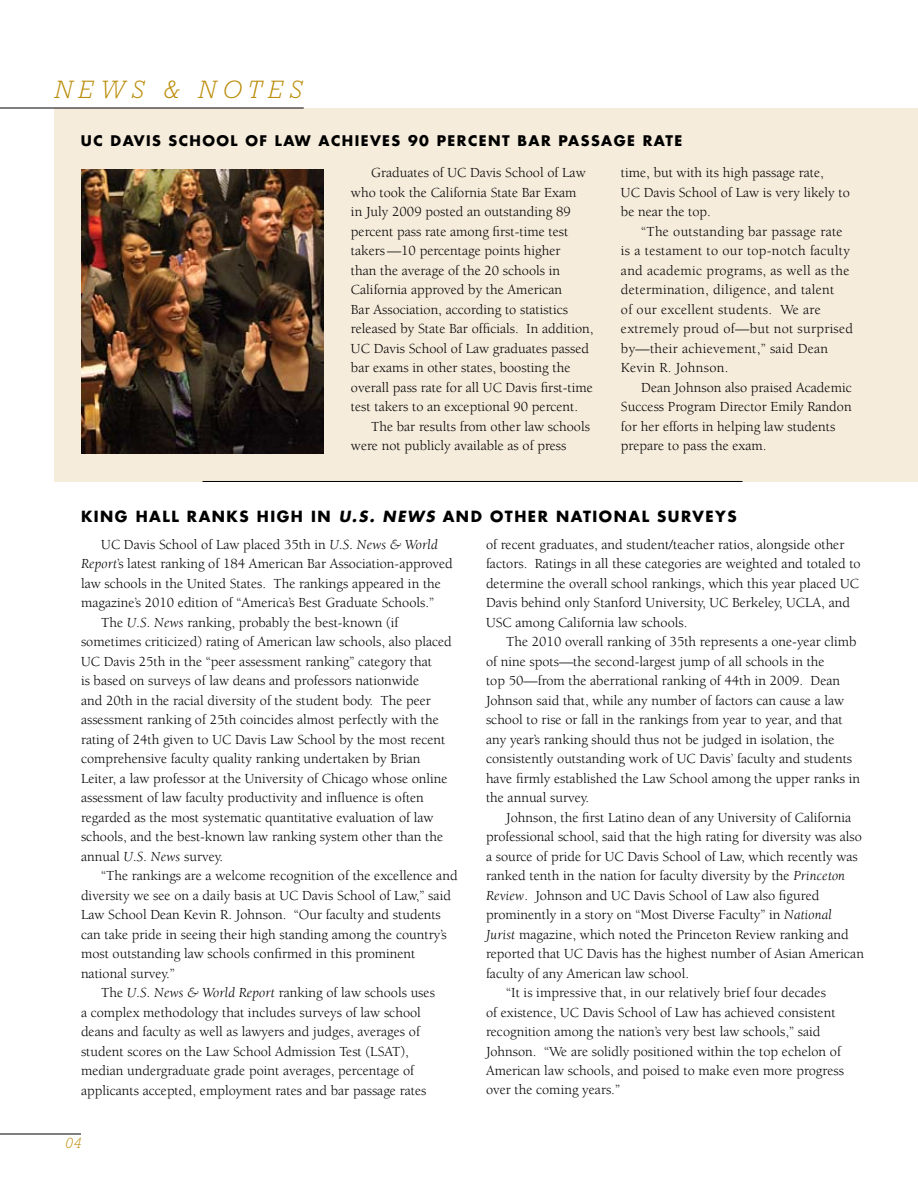
<style>
.page{position:relative;width:918px;height:1188px;background:#fff}
.page>*{position:absolute;margin:0;border:0;box-sizing:border-box;transform-origin:0 0}
.t1{font:italic 300 25.5px "Rockwell Std";letter-spacing:.26em;color:#bb8d0a}
.t2{font:700 15px "Futura Std";letter-spacing:.1em;color:#000}
.t3{font:italic 300 15px "Rockwell Std";color:#bb8d0a}
.t4{font:14.25px/19.5px "Berkeley";color:#000}
.t5{font:14.25px/19.5px "Berkeley";letter-spacing:.02em;color:#000}
.t6{font:700 14.25px "Futura Std";letter-spacing:.1em;color:#000}
.s1{font-style:italic}
</style>
<div class="page">
<div style="left:54px;top:108px;width:864px;height:374px;background:#f6ecdc"></div>
<hr style="left:202px;top:481px;width:540px;height:1px;background:#000">
<hr style="left:0;top:108px;width:304px;height:1px;background:#000">
<img style="left:81px;top:170px;width:243px;height:284px">
<hr style="left:0;top:1134px;width:81px;height:1px;background:#000">
<h1 class="t1" style="left:54px;top:75px;width:249px">NEW S &amp; NOTES</h1>
<p class="t6" style="left:81px;top:131px;width:12px">UC</p>
<p class="t6" style="left:111px;top:131px;width:573px">DAVIS SCHOOL OF LAW ACHIEVES 90 PERCENT BAR PASSAGE RATE</p>
<p class="t4" style="left:351px;top:163px;width:244px;text-indent:20px">Graduates of UC Davis School of Law who took the California State Bar Exam<br>in July 2009 posted an outstanding 89 percent pass rate among first-time test takers —10 percentage points higher<br>than the average of the 20 schools in California approved by the American<br>Bar Association, according to statistics released by State Bar officials. In addition, UC Davis School of Law graduates passed bar exams in other states, boosting the overall pass rate for all UC Davis first-time test takers to an exceptional 90 percent.</p>
<p class="t4" style="left:351px;top:417px;width:241px;text-indent:20px">The bar results from other law schools were not publicly available as of press</p>
<p class="t4" style="left:351px;top:164px;width:239px;text-indent:20px">A cover story in the March 2009 issue of <span class="s1">Nati nal Jurist</span> magazine praised King Hall as having on of the most verse faculties of any American law school.<br>The article, “The Se rch for he Missing Voices,” features an interview with Dean Kevin R. Johnson on the Law School’s diversity and describes ways in which<br>it contributes to a posit ve relationship between students and faculty and the overall excellenc of King Hall.</p>
<p class="t4" style="left:351px;top:378px;width:237px;text-align:justify;text-indent:20px">UC Davis Sch ol of Law ranked tenth in he country and firs among California law schools for faculty diversity in</p>
<p class="t4" style="left:621px;top:163px;width:230px">time, but with its high passage rate,<br>UC Davis School of Law is very likely to be near the top.</p>
<p class="t5" style="left:621px;top:222px;width:234px;text-indent:20px">“The outstanding bar passage rate is a testament to our top-notch faculty and academic programs, as well as the determination, diligence, and talent<br>of our excellent students. We are extremely proud of—but not surprised by—their achievement,” said Dean Kevin R. Johnson.</p>
<p class="t4" style="left:621px;top:378px;width:232px;text-indent:20px">Dean Johnson also praised Academic Success Program Director Emily Randon for her efforts in helping law students prepare to pass the exam.</p>
<p class="t4" style="left:621px;top:164px;width:221px"><span class="s1">Princeton Review</span>’s recent a sessment of “Best Law</p>
<p class="t4" style="left:719px;top:183px;width:132px">s 2009,” and King Hall</p>
<p class="t4" style="left:621px;top:222px;width:225px">any U.S. law school, the National Jurist</p>
<p class="t4" style="left:621px;top:242px;width:74px">articl notes.</p>
<p class="t4" style="left:641px;top:261px;width:181px">“Having role models on the law</p>
<p class="t4" style="left:621px;top:281px;width:232px">faculty from all differ t backgrounds as</p>
<p class="t4" style="left:621px;top:300px;width:219px">their teach rs better prepares stud nts</p>
<p class="t4" style="left:621px;top:320px;width:230px">for the practice of law in an increasingly</p>
<p class="t4" style="left:621px;top:339px;width:228px">diverse society,” said Dean Johnson. “By</p>
<p class="t4" style="left:621px;top:378px;width:231px">throughout the curriculum, students of color learn th t it is possible for them to be lawy rs and possibly law professors.”</p>
<p class="t2" style="left:81px;top:507px;width:389px">KING HALL RANKS HIGH IN <span class="s1">U.S. NEWS</span> AND</p>
<p class="t2" style="left:490px;top:507px;width:248px">OTHER NATIONAL SURVEYS</p>
<p class="t4" style="left:101px;top:535px;width:338px">UC Davis School of Law placed 35th in <span class="s1">U.S. News &amp; World</span></p>
<p class="t4" style="left:81px;top:554px;width:373px"><span class="s1">Report</span>’s latest ranking of 184 American Bar Association-approved</p>
<p class="t4" style="left:81px;top:574px;width:361px">law schools in the United States. The rankings appeared in the</p>
<p class="t4" style="left:81px;top:593px;width:355px">magazine’s 2010 edition of “America’s Best Graduate Schools.”</p>
<p class="t4" style="left:101px;top:613px;width:299px">The <span class="s1">U.S. News</span> ranking, probably the best-known (if</p>
<p class="t4" style="left:81px;top:632px;width:372px">sometimes criticized) rating of American law schools, also placed</p>
<p class="t4" style="left:81px;top:652px;width:353px">UC Davis 25th in the “peer assessment ranking” category that</p>
<p class="t4" style="left:81px;top:671px;width:340px">is based on surveys of law deans and professors nationwide</p>
<p class="t4" style="left:81px;top:691px;width:351px">and 20th in the racial diversity of the student body. The peer</p>
<p class="t4" style="left:81px;top:710px;width:359px">assessment ranking of 25th coincides almost perfectly with the</p>
<p class="t4" style="left:81px;top:730px;width:366px">rating of 24th given to UC Davis Law School by the most recent</p>
<p class="t4" style="left:81px;top:749px;width:341px">comprehensive faculty quality ranking undertaken by Brian</p>
<p class="t4" style="left:81px;top:769px;width:368px">Leiter, a law professor at the University of Chicago whose online</p>
<p class="t4" style="left:81px;top:788px;width:344px">assessment of law faculty productivity and influence is often</p>
<p class="t4" style="left:81px;top:808px;width:354px">regarded as the most systematic quantitative evaluation of law</p>
<p class="t4" style="left:81px;top:827px;width:364px">schools, and the best-known law ranking system other than the</p>
<p class="t4" style="left:81px;top:847px;width:144px">annual <span class="s1">U.S. News</span> survey.</p>
<p class="t4" style="left:101px;top:866px;width:358px">“The rankings are a welcome recognition of the excellence and</p>
<p class="t4" style="left:81px;top:886px;width:372px">diversity we see on a daily basis at UC Davis School of Law,” said</p>
<p class="t4" style="left:81px;top:905px;width:361px">Law School Dean Kevin R. Johnson. “Our faculty and students</p>
<p class="t4" style="left:81px;top:925px;width:367px">can take pride in seeing their high standing among the country’s</p>
<p class="t4" style="left:81px;top:944px;width:336px">most outstanding law schools confirmed in this prominent</p>
<p class="t4" style="left:81px;top:964px;width:95px">national survey.”</p>
<p class="t4" style="left:101px;top:983px;width:335px">The <span class="s1">U.S. News &amp; World Report</span> ranking of law schools uses</p>
<p class="t4" style="left:81px;top:1003px;width:341px">a complex methodology that includes surveys of law school</p>
<p class="t4" style="left:81px;top:1022px;width:341px">deans and faculty as well as lawyers and judges, averages of</p>
<p class="t4" style="left:81px;top:1042px;width:329px">student scores on the Law School Admission Test (LSAT),</p>
<p class="t4" style="left:81px;top:1061px;width:335px">median undergraduate grade point averages, percentage of</p>
<p class="t4" style="left:81px;top:1081px;width:347px">applicants accepted, employment rates and bar passage rates</p>
<p class="t4" style="left:486px;top:535px;width:376px">of recent graduates, and student/teacher ratios, alongside other factors. Ratings in all these categories are weighted and totaled to determine the overall school rankings, which this year placed UC Davis behind only Stanford University, UC Berkeley, UCLA, and USC among California law schools.</p>
<p class="t4" style="left:486px;top:632px;width:376px;text-indent:20px">The 2010 overall ranking of 35th represents a one-year climb of nine spots—the second-largest jump of all schools in the<br>top 50—from the aberrational ranking of 44th in 2009. Dean Johnson said that, while any number of factors can cause a law school to rise or fall in the rankings from year to year, and that any year’s ranking should thus not be judged in isolation, the consistently outstanding work of UC Davis’ faculty and students have firmly established the Law School among the upper ranks in the annual survey.</p>
<p class="t4" style="left:506px;top:808px;width:347px">Johnson, the first Latino dean of any University of California</p>
<p class="t4" style="left:486px;top:827px;width:377px">professional school, said that the high rating for diversity was also</p>
<p class="t4" style="left:486px;top:847px;width:373px">a source of pride for UC Davis School of Law, which recently was</p>
<p class="t4" style="left:486px;top:866px;width:361px">ranked tenth in the nation for faculty diversity by the <span class="s1">Princeton</span></p>
<p class="t4" style="left:486px;top:886px;width:335px"><span class="s1">Review</span>. Johnson and UC Davis School of Law also figured</p>
<p class="t4" style="left:486px;top:905px;width:347px">prominently in a story on “Most Diverse Faculty” in <span class="s1">National</span></p>
<p class="t4" style="left:486px;top:925px;width:364px"><span class="s1">Jurist</span> magazine, which noted the Princeton Review ranking and</p>
<p class="t4" style="left:486px;top:944px;width:380px">reported that UC Davis has the highest number of Asian American</p>
<p class="t4" style="left:486px;top:964px;width:205px">faculty of any American law school.</p>
<p class="t4" style="left:506px;top:983px;width:321px">“It is impressive that, in our relatively brief four decades</p>
<p class="t4" style="left:486px;top:1003px;width:351px">of existence, UC Davis School of Law has achieved consistent</p>
<p class="t4" style="left:486px;top:1022px;width:336px">recognition among the nation’s very best law schools,” said</p>
<p class="t4" style="left:486px;top:1042px;width:357px">Johnson. “We are solidly positioned within the top echelon of</p>
<p class="t4" style="left:486px;top:1061px;width:359px">American law schools, and poised to make even more progress</p>
<p class="t4" style="left:486px;top:1081px;width:136px">over the coming years.”</p>
<p class="t3" style="left:65px;top:1135px;width:18px">04</p>
</div>
